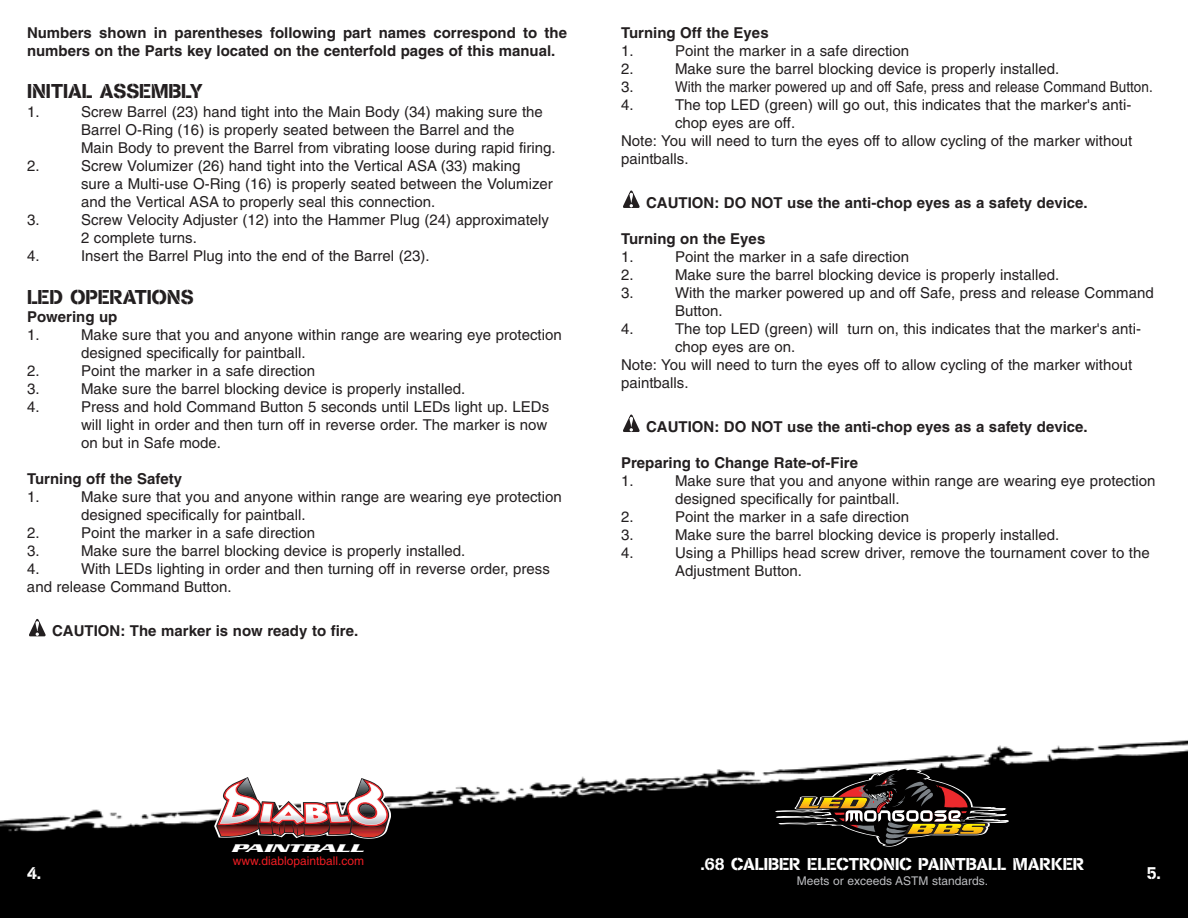
<style>
.page{position:relative;width:1188px;height:918px;background:#fff}
.page>*{position:absolute;margin:0;border:0;box-sizing:border-box;transform-origin:0 0}
.t1{font:21px "Cargo D";color:#231f20}
.t2{font:18px "Cargo D";color:#fff}
.t3{font:15px/18px "Helvetica";color:#231f20}
.t4{font:700 15px/18px "Helvetica";color:#231f20}
.t5{font:15px "Helvetica";color:#231f20;scale:.9 1}
.t6{font:12px "Helvetica";color:#bcbdc0}
.t7{font:12px "Helvetica";color:#ee1d23}
.t8{font:italic 700 11.55px "Serpentine D";color:#fff;scale:1.82 1}
</style>
<div class="page">
<img style="left:0;top:414px;width:1188px;height:504px">
<svg style="left:215px;top:775px;width:175px;height:64px"></svg>
<svg style="left:776px;top:768px;width:233px;height:78px"></svg>
<div style="left:28px;top:619px;width:18px;height:17px;background:#fff"></div>
<svg style="left:29px;top:619px;width:17px;height:17px"></svg>
<div style="left:622px;top:415px;width:18px;height:17px;background:#fff"></div>
<svg style="left:623px;top:415px;width:17px;height:17px"></svg>
<svg style="left:623px;top:190px;width:17px;height:18px"></svg>
<p class="t4" style="left:27px;top:25px;width:542px">Numbers shown in parentheses following part names correspond to the numbers on the Parts key located on the centerfold pages of this manual.</p>
<h1 class="t1" style="left:27px;top:79px;width:177px">INITIAL ASSEMBLY</h1>
<p class="t3" style="left:27px;top:104px;width:14px">1.</p>
<p class="t3" style="left:81px;top:104px;width:476px">Screw Barrel (23) hand tight into the Main Body (34) making sure the<br>Barrel O-Ring (16) is properly seated between the Barrel and the<br>Main Body to prevent the Barrel from vibrating loose during rapid firing.</p>
<p class="t3" style="left:27px;top:158px;width:14px">2.</p>
<p class="t3" style="left:81px;top:158px;width:473px">Screw Volumizer (26) hand tight into the Vertical ASA (33) making sure a Multi-use O-Ring (16) is properly seated between the Volumizer and the Vertical ASA to properly seal this connection.</p>
<p class="t3" style="left:27px;top:212px;width:14px">3.</p>
<p class="t3" style="left:81px;top:212px;width:470px">Screw Velocity Adjuster (12) into the Hammer Plug (24) approximately<br>2 complete turns.</p>
<p class="t3" style="left:27px;top:248px;width:14px">4.</p>
<p class="t3" style="left:81px;top:248px;width:350px">Insert the Barrel Plug into the end of the Barrel (23).</p>
<h1 class="t1" style="left:27px;top:284px;width:168px">LED OPERATIONS</h1>
<p class="t4" style="left:27px;top:309px;width:92px">Powering up</p>
<p class="t3" style="left:27px;top:327px;width:14px">1.</p>
<p class="t3" style="left:81px;top:327px;width:482px">Make sure that you and anyone within range are wearing eye protection designed specifically for paintball.</p>
<p class="t3" style="left:27px;top:363px;width:14px">2.</p>
<p class="t3" style="left:81px;top:363px;width:236px">Point the marker in a safe direction</p>
<p class="t3" style="left:27px;top:381px;width:14px">3.</p>
<p class="t3" style="left:81px;top:381px;width:386px">Make sure the barrel blocking device is properly installed.</p>
<p class="t3" style="left:27px;top:399px;width:14px">4.</p>
<p class="t3" style="left:81px;top:399px;width:470px">Press and hold Command Button 5 seconds until LEDs light up. LEDs will light in order and then turn off in reverse order. The marker is now on but in Safe mode.</p>
<p class="t4" style="left:27px;top:471px;width:157px">Turning off the Safety</p>
<p class="t3" style="left:27px;top:489px;width:14px">1.</p>
<p class="t3" style="left:81px;top:489px;width:482px">Make sure that you and anyone within range are wearing eye protection designed specifically for paintball.</p>
<p class="t3" style="left:27px;top:525px;width:14px">2.</p>
<p class="t3" style="left:81px;top:525px;width:236px">Point the marker in a safe direction</p>
<p class="t3" style="left:27px;top:543px;width:14px">3.</p>
<p class="t3" style="left:81px;top:543px;width:386px">Make sure the barrel blocking device is properly installed.</p>
<p class="t3" style="left:27px;top:561px;width:14px">4.</p>
<p class="t3" style="left:27px;top:561px;width:524px;text-indent:54px">With LEDs lighting in order and then turning off in reverse order, press and release Command Button.</p>
<p class="t4" style="left:52px;top:623px;width:308px">CAUTION: The marker is now ready to fire.</p>
<p class="t4" style="left:621px;top:25px;width:149px">Turning Off the Eyes</p>
<p class="t3" style="left:621px;top:43px;width:14px">1.</p>
<p class="t3" style="left:675px;top:43px;width:236px">Point the marker in a safe direction</p>
<p class="t3" style="left:621px;top:61px;width:14px">2.</p>
<p class="t3" style="left:675px;top:61px;width:386px">Make sure the barrel blocking device is properly installed.</p>
<p class="t3" style="left:621px;top:79px;width:14px">3.</p>
<p class="t5" style="left:675px;top:81px;width:532px">With the marker powered up and off Safe, press and release Command Button.</p>
<p class="t3" style="left:621px;top:97px;width:14px">4.</p>
<p class="t3" style="left:675px;top:97px;width:458px">The top LED (green) will go out, this indicates that the marker's anti-</p>
<p class="t3" style="left:675px;top:115px;width:122px">chop eyes are off.</p>
<p class="t3" style="left:621px;top:133px;width:513px">Note: You will need to turn the eyes off to allow cycling of the marker without</p>
<p class="t3" style="left:621px;top:151px;width:69px">paintballs.</p>
<p class="t4" style="left:646px;top:195px;width:443px">CAUTION: DO NOT use the anti-chop eyes as a safety device.</p>
<p class="t4" style="left:621px;top:231px;width:146px">Turning on the Eyes</p>
<p class="t3" style="left:621px;top:249px;width:14px">1.</p>
<p class="t3" style="left:675px;top:249px;width:236px">Point the marker in a safe direction</p>
<p class="t3" style="left:621px;top:267px;width:14px">2.</p>
<p class="t3" style="left:675px;top:267px;width:386px">Make sure the barrel blocking device is properly installed.</p>
<p class="t3" style="left:621px;top:285px;width:14px">3.</p>
<p class="t3" style="left:675px;top:285px;width:480px">With the marker powered up and off Safe, press and release Command<br>Button.</p>
<p class="t3" style="left:621px;top:321px;width:14px">4.</p>
<p class="t3" style="left:675px;top:321px;width:468px">The top LED (green) will turn on, this indicates that the marker's anti-</p>
<p class="t3" style="left:675px;top:339px;width:122px">chop eyes are on.</p>
<p class="t3" style="left:621px;top:357px;width:513px">Note: You will need to turn the eyes off to allow cycling of the marker without</p>
<p class="t3" style="left:621px;top:375px;width:69px">paintballs.</p>
<p class="t4" style="left:646px;top:419px;width:443px">CAUTION: DO NOT use the anti-chop eyes as a safety device.</p>
<p class="t4" style="left:621px;top:455px;width:239px">Preparing to Change Rate-of-Fire</p>
<p class="t3" style="left:621px;top:473px;width:14px">1.</p>
<p class="t3" style="left:675px;top:473px;width:482px">Make sure that you and anyone within range are wearing eye protection designed specifically for paintball.</p>
<p class="t3" style="left:621px;top:509px;width:14px">2.</p>
<p class="t3" style="left:675px;top:509px;width:236px">Point the marker in a safe direction</p>
<p class="t3" style="left:621px;top:527px;width:14px">3.</p>
<p class="t3" style="left:675px;top:527px;width:386px">Make sure the barrel blocking device is properly installed.</p>
<p class="t3" style="left:621px;top:545px;width:14px">4.</p>
<p class="t3" style="left:675px;top:545px;width:476px">Using a Phillips head screw driver, remove the tournament cover to the<br>Adjustment Button.</p>
<p class="t8" style="left:232px;top:841px;width:74px">PAINTBALL</p>
<p class="t7" style="left:233px;top:856px;width:133px">www.diablopaintball.com</p>
<p class="t2" style="left:700px;top:854px;width:385px">.68 CALIBER ELECTRONIC PAINTBALL MARKER</p>
<p class="t6" style="left:797px;top:877px;width:193px">Meets or exceeds ASTM standards.</p>
<p class="t2" style="left:27px;top:863px;width:16px">4.</p>
<p class="t2" style="left:1147px;top:863px;width:16px">5.</p>
</div>
